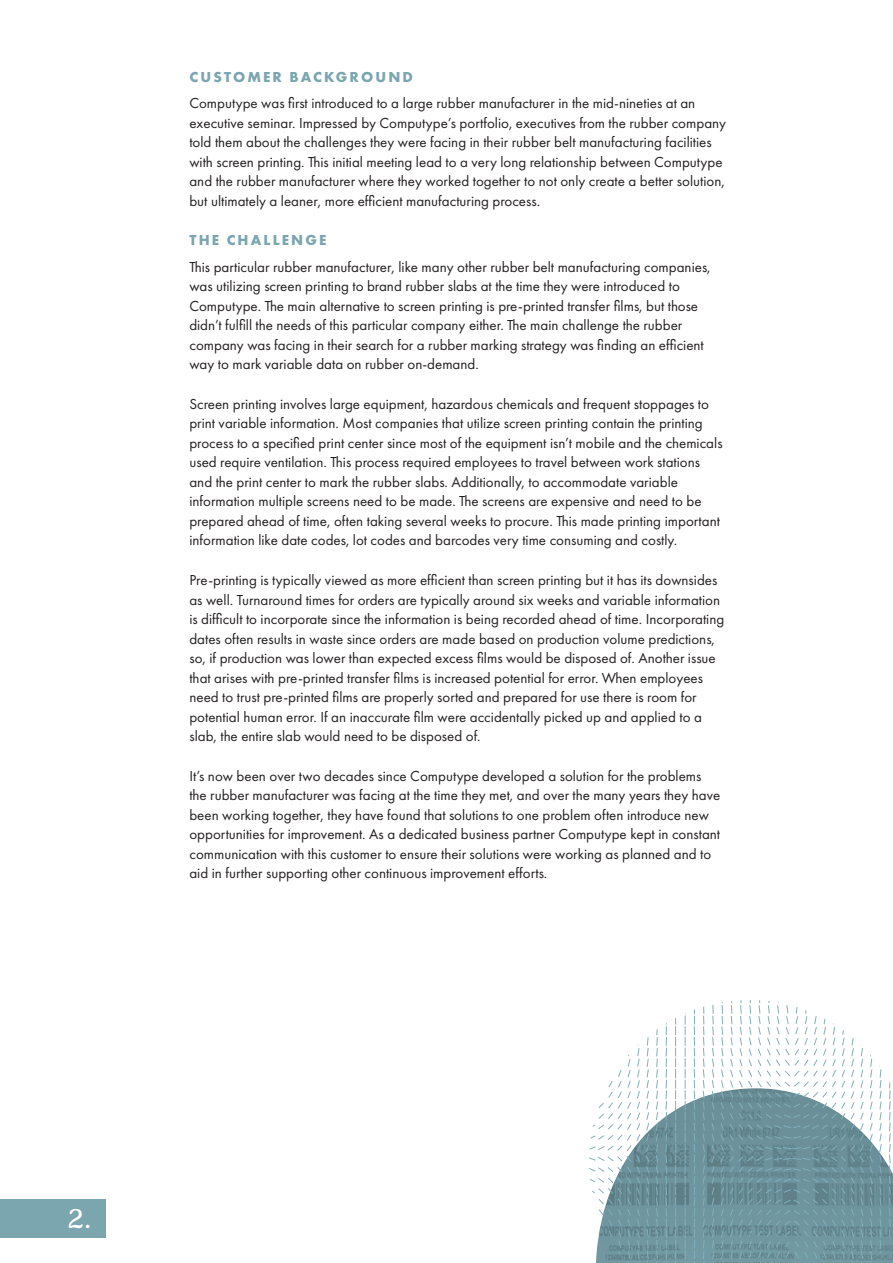
<style>
.page{position:relative;width:893px;height:1263px;background:#fff}
.page>*{position:absolute;margin:0;border:0;box-sizing:border-box;transform-origin:0 0}
.t1{font:28.5px "Henriette";color:#fff}
.t2{font:15px/19.5px "Futura PT";color:#231f20}
.t3{font:700 15px "Futura PT";letter-spacing:.14em;color:#7ba5af}
</style>
<div class="page">
<img style="left:640px;top:1088px;width:253px;height:175px">
<svg style="left:675px;top:1018px;width:1px;height:245px"></svg>
<svg style="left:665px;top:1023px;width:2px;height:240px"></svg>
<svg style="left:656px;top:1029px;width:2px;height:234px"></svg>
<svg style="left:646px;top:1037px;width:3px;height:226px"></svg>
<svg style="left:589px;top:1044px;width:51px;height:219px"></svg>
<svg style="left:685px;top:1013px;width:1px;height:250px"></svg>
<svg style="left:694px;top:1009px;width:1px;height:254px"></svg>
<svg style="left:702px;top:1006px;width:3px;height:257px"></svg>
<svg style="left:889px;top:1081px;width:2px;height:182px"></svg>
<svg style="left:879px;top:1066px;width:3px;height:197px"></svg>
<svg style="left:711px;top:1000px;width:162px;height:263px"></svg>
<div style="left:0;top:1199px;width:105px;height:39px;background:#7ba5af"></div>
<p class="t3" style="left:189px;top:68px;width:225px">CUSTOMER BACKGROUND</p>
<p class="t2" style="left:189px;top:94px;width:538px">Computype was first introduced to a large rubber manufacturer in the mid-nineties at an executive seminar. Impressed by Computype’s portfolio, executives from the rubber company told them about the challenges they were facing in their rubber belt manufacturing facilities with screen printing. This initial meeting lead to a very long relationship between Computype and the rubber manufacturer where they worked together to not only create a better solution, but ultimately a leaner, more efficient manufacturing process.</p>
<p class="t3" style="left:189px;top:231px;width:138px">THE CHALLENGE</p>
<p class="t2" style="left:189px;top:258px;width:523px">This particular rubber manufacturer, like many other rubber belt manufacturing companies, was utilizing screen printing to brand rubber slabs at the time they were introduced to Computype. The main alternative to screen printing is pre-printed transfer films, but those didn’t fulfill the needs of this particular company either. The main challenge the rubber company was facing in their search for a rubber marking strategy was finding an efficient way to mark variable data on rubber on-demand.</p>
<p class="t2" style="left:189px;top:395px;width:535px">Screen printing involves large equipment, hazardous chemicals and frequent stoppages to print variable information. Most companies that utilize screen printing contain the printing process to a specified print center since most of the equipment isn’t mobile and the chemicals used require ventilation. This process required employees to travel between work stations and the print center to mark the rubber slabs. Additionally, to accommodate variable information multiple screens need to be made. The screens are expensive and need to be prepared ahead of time, often taking several weeks to procure. This made printing important information like date codes, lot codes and barcodes very time consuming and costly.</p>
<p class="t2" style="left:189px;top:571px;width:536px">Pre-printing is typically viewed as more efficient than screen printing but it has its downsides as well. Turnaround times for orders are typically around six weeks and variable information is difficult to incorporate since the information is being recorded ahead of time. Incorporating dates often results in waste since orders are made based on production volume predictions, so, if production was lower than expected excess films would be disposed of. Another issue that arises with pre-printed transfer films is increased potential for error. When employees need to trust pre-printed films are properly sorted and prepared for use there is room for potential human error. If an inaccurate film were accidentally picked up and applied to a slab, the entire slab would need to be disposed of.</p>
<p class="t2" style="left:189px;top:767px;width:532px">It’s now been over two decades since Computype developed a solution for the problems the rubber manufacturer was facing at the time they met, and over the many years they have been working together, they have found that solutions to one problem often introduce new opportunities for improvement. As a dedicated business partner Computype kept in constant communication with this customer to ensure their solutions were working as planned and to aid in further supporting other continuous improvement efforts.</p>
<h1 class="t1" style="left:68px;top:1209px;width:25px">2.</h1>
</div>
